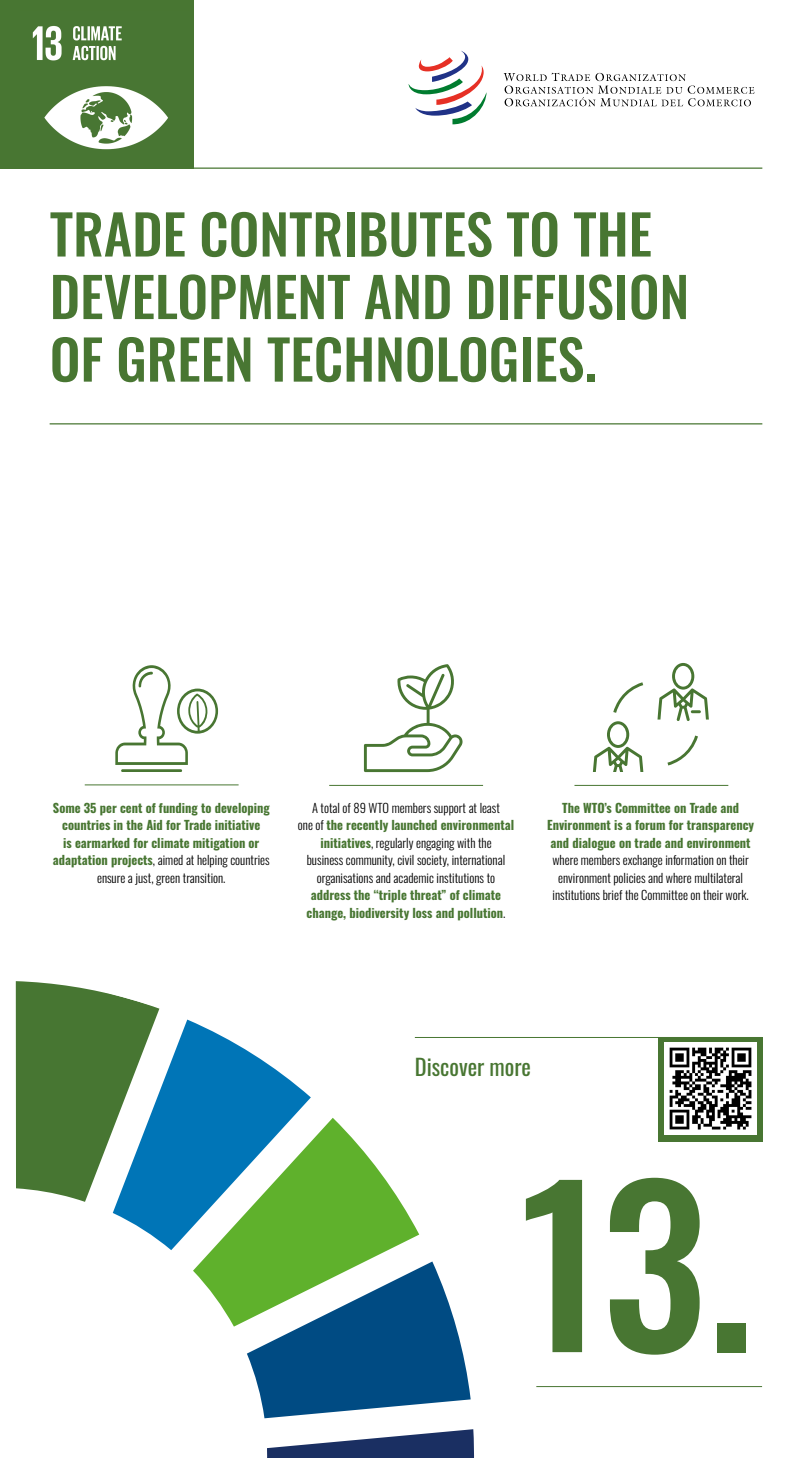
<style>
.page{position:relative;width:812px;height:1458px;background:#fff}
.page>*{position:absolute;margin:0;border:0;box-sizing:border-box;transform-origin:0 0}
.t1{font:500 212.5px "Oswald";color:#487632}
.t2{font:500 54.5px/62.5px "Oswald";color:#487632}
.t3{font:22.5px "Oswald";color:#487632}
.t4{font:700 12.5px/17.5px "Oswald";color:#487632;text-align:center}
.t5{font:300 12.5px/17.5px "Oswald";color:#000;text-align:center}
.s1{font-weight:300;color:#000}
.s2{font-weight:700;color:#487632}
</style>
<div class="page">
<svg style="left:408px;top:50px;width:78px;height:74px"></svg>
<svg style="left:503px;top:73px;width:251px;height:33px"></svg>
<svg style="left:267px;top:1429px;width:207px;height:28px"></svg>
<svg style="left:16px;top:981px;width:454px;height:436px"></svg>
<hr style="left:536px;top:1385px;width:226px;height:1px;background:#487632">
<hr style="left:85px;top:784px;width:153px;height:1px;background:#487632">
<hr style="left:329px;top:784px;width:154px;height:1px;background:#487632">
<hr style="left:574px;top:784px;width:154px;height:1px;background:#487632">
<hr style="left:50px;top:167px;width:712px;height:2px;background:#487632">
<hr style="left:50px;top:423px;width:712px;height:1px;background:#487632">
<hr style="left:415px;top:1036px;width:347px;height:1px;background:#487632">
<div style="left:0;top:0;width:194px;height:169px;background:#487632"></div>
<img style="left:32px;top:25px;width:136px;height:125px">
<svg style="left:593px;top:721px;width:50px;height:50px"></svg>
<svg style="left:657px;top:663px;width:51px;height:58px"></svg>
<svg style="left:667px;top:735px;width:31px;height:30px"></svg>
<svg style="left:613px;top:682px;width:30px;height:30px"></svg>
<svg style="left:364px;top:664px;width:99px;height:108px"></svg>
<svg style="left:115px;top:665px;width:103px;height:106px"></svg>
<div style="left:658px;top:1037px;width:104px;height:104px;background:#487632"></div>
<img style="left:664px;top:1042px;width:92px;height:92px">
<h2 class="t2" style="left:50px;top:206px;width:641px">TRADE CONTRIBUTES TO THE<br>DEVELOPMENT AND DIFFUSION<br>OF GREEN TECHNOLOGIES.</h2>
<p class="t4" style="left:53px;top:799px;width:218px">Some 35 per cent of funding to developing countries in the Aid for Trade initiative<br>is earmarked for climate mitigation or adaptation projects<span class="s1">, aimed at helping countries ensure a just, green transition.</span></p>
<p class="t5" style="left:298px;top:797px;width:218px">A total of 89 WTO members support at least<br>one of <span class="s2">the recently launched environmental initiatives</span>, regularly engaging with the<br>business community, civil society, international organisations and academic institutions to</p>
<p class="t4" style="left:306px;top:887px;width:200px">address the “triple threat” of climate change, biodiversity loss and pollution<span class="s1">.</span></p>
<p class="t4" style="left:547px;top:799px;width:208px">The WTO’s Committee on Trade and<br>Environment is a forum for transparency and dialogue on trade and environment</p>
<p class="t5" style="left:552px;top:849px;width:198px">where members exchange information on their environment policies and where multilateral institutions brief the Committee on their work.</p>
<h3 class="t3" style="left:415px;top:1046px;width:118px">Discover more</h3>
<h1 class="t1" style="left:520px;top:1154px;width:234px">13.</h1>
</div>
